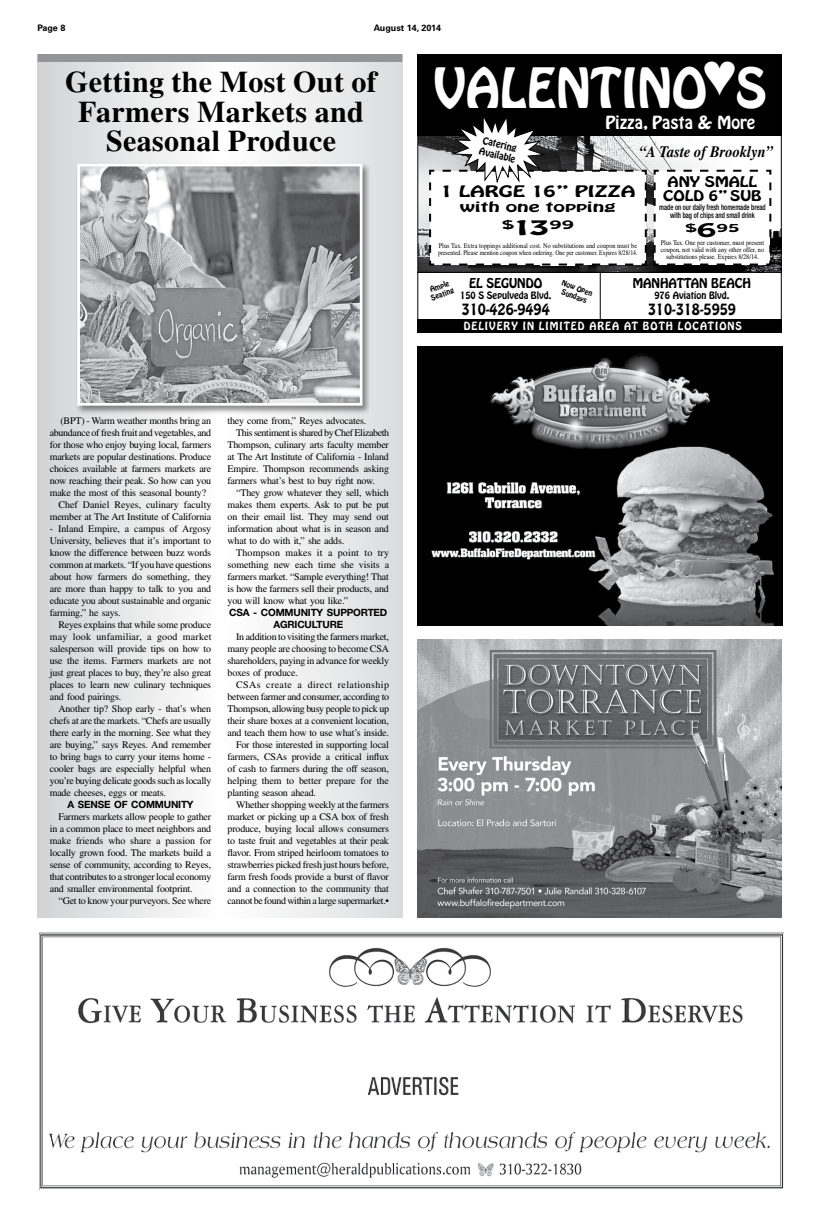
<style>
.page{position:relative;width:819px;height:1224px;background:#fff}
.page>*{position:absolute;margin:0;border:0;box-sizing:border-box;transform-origin:0 0}
.t1{font:48.9px "Hobo Std";color:#fff}
.t2{font:700 30px/29px "Times LT Std";letter-spacing:.01em;color:#000;text-align:center}
.t3{font:italic 700 16px "Times LT Std";color:#000;scale:.89 1}
.t4{font:16px "Hobo Std";color:#fff}
.t5{font:14px "Hobo Std";color:#000}
.t6{font:14px "Hobo Std";color:#000;scale:1.5 1}
.t7{font:13px/14px "Hobo Std";color:#000;text-align:center;scale:1.22 1}
.t8{font:12.3px "Hobo Std";color:#000;scale:1.7 1}
.t9{font:12px "Hobo Std";color:#000}
.t10{font:10.5px "Hobo Std";color:#000;scale:2 1}
.t11{font:10px/12px "Times LT Std";letter-spacing:-.02em;color:#000;text-align:justify}
.t12{font:700 10px/12px "Helvetica Neue LT Std";letter-spacing:-.02em;color:#000}
.t13{font:10px "Hobo Std";letter-spacing:.1em;color:#fff}
.t14{font:10px "Times LT Std";letter-spacing:-.04em;color:#000}
.t15{font:10px "Times LT Std";color:#000}
.t16{font:10px "Times LT Std";letter-spacing:.035em;color:#000}
.t17{font:10px "Times LT Std";letter-spacing:.015em;color:#000}
.t18{font:9.9px "Hobo Std";color:#000;scale:2 1}
.t19{font:9px/10.8px "Hobo Std";color:#000}
.t20{font:700 9px "Univers LT Std";color:#000}
.t21{font:500 condensed 8px/8px "Helvetica Neue LT Std";color:#000;text-align:center;scale:.83 1}
.t22{font:7px/7.5px "Times LT Std";color:#000;scale:.88 1}
.t23{font:7px/7px "Times LT Std";color:#000;text-align:center;scale:.89 1}
.t24{font:7px "Hobo Std";color:#000}
.s1{font-size:17px}
.s2{font-size:18px}
</style>
<div class="page">
<svg style="left:37px;top:54px;width:365px;height:864px"></svg>
<div style="left:38px;top:54px;width:364px;height:8px;background:#939598"></div>
<div style="left:75px;top:162px;width:297px;height:253px;background:#000;opacity:.45"></div>
<img style="left:81px;top:168px;width:277px;height:234px">
<div style="left:77px;top:164px;width:285px;height:242px;border:3px solid #fff"></div>
<img style="left:418px;top:346px;width:364px;height:280px">
<img style="left:417px;top:639px;width:365px;height:279px">
<img style="left:419px;top:136px;width:361px;height:136px">
<div style="left:417px;top:319px;width:365px;height:14px;background:#000"></div>
<hr style="left:600px;top:273px;width:1px;height:47px;background:#000">
<hr style="left:417px;top:272px;width:365px;height:1px;background:#000">
<div style="left:417px;top:54px;width:365px;height:82px;background:#000"></div>
<svg style="left:428px;top:117px;width:344px;height:150px"></svg>
<img style="left:39px;top:932px;width:745px;height:257px">
<p class="t20" style="left:37px;top:23px;width:29px">Page 8</p>
<p class="t20" style="left:374px;top:23px;width:69px">August 14, 2014</p>
<h2 class="t2" style="left:65px;top:67px;width:313px">Getting the Most Out of<br>Farmers Markets and<br>Seasonal Produce</h2>
<p class="t11" style="left:60px;top:415px;width:152px">(BPT) - Warm weather months bring an</p>
<p class="t11" style="left:50px;top:427px;width:163px">abundance of fresh fruit and vegetables, and</p>
<p class="t11" style="left:50px;top:439px;width:163px">for those who enjoy buying local, farmers</p>
<p class="t11" style="left:50px;top:451px;width:163px">markets are popular destinations. Produce</p>
<p class="t11" style="left:50px;top:463px;width:163px">choices available at farmers markets are</p>
<p class="t11" style="left:50px;top:475px;width:163px">now reaching their peak. So how can you</p>
<p class="t11" style="left:50px;top:487px;width:158px">make the most of this seasonal bounty?</p>
<p class="t15" style="left:58px;top:499px;width:154px">Chef Daniel Reyes, culinary faculty</p>
<p class="t11" style="left:50px;top:511px;width:163px">member at The Art Institute of California</p>
<p class="t11" style="left:50px;top:523px;width:163px">- Inland Empire, a campus of Argosy University, believes that it’s important to know the difference between buzz words common at markets. “If you have questions about how farmers do something, they are more than happy to talk to you and educate you about sustainable and organic farming,” he says.</p>
<p class="t11" style="left:50px;top:619px;width:163px;text-indent:9px">Reyes explains that while some produce may look unfamiliar, a good market salesperson will provide tips on how to use the items. Farmers markets are not just great places to buy, they’re also great places to learn new culinary techniques and food pairings.</p>
<p class="t11" style="left:50px;top:703px;width:163px;text-indent:9px">Another tip? Shop early - that’s when chefs at are the markets. “Chefs are usually there early in the morning. See what they are buying,” says Reyes. And remember to bring bags to carry your items home - cooler bags are especially helpful when you’re buying delicate goods such as locally made cheeses, eggs or meats.</p>
<p class="t12" style="left:68px;top:798px;width:128px">A SENSE OF COMM UNITY</p>
<p class="t11" style="left:50px;top:811px;width:163px;text-indent:9px">Farmers markets allow people to gather in a common place to meet neighbors and make friends who share a passion for locally grown food. The markets build a sense of community, according to Reyes, that contributes to a stronger local economy and smaller environmental footprint.</p>
<p class="t11" style="left:58px;top:895px;width:154px">“Get to know your purveyors. See where</p>
<p class="t11" style="left:228px;top:415px;width:140px">they come from,” Reyes advocates.</p>
<p class="t14" style="left:236px;top:427px;width:155px">This sentiment is shared by Chef Elizabeth</p>
<p class="t11" style="left:228px;top:439px;width:163px">Thompson, culinary arts faculty member</p>
<p class="t11" style="left:228px;top:451px;width:163px">at The Art Institute of California - Inland</p>
<p class="t11" style="left:228px;top:463px;width:163px">Empire. Thompson recommends asking</p>
<p class="t11" style="left:228px;top:475px;width:149px">farmers what’s best to buy right now.</p>
<p class="t11" style="left:236px;top:487px;width:154px">“They grow whatever they sell, which</p>
<p class="t11" style="left:228px;top:499px;width:163px">makes them experts. Ask to put be put</p>
<p class="t11" style="left:228px;top:511px;width:163px">on their email list. They may send out</p>
<p class="t11" style="left:228px;top:523px;width:163px">information about what is in season and</p>
<p class="t11" style="left:228px;top:535px;width:118px">what to do with it,” she adds.</p>
<p class="t17" style="left:236px;top:547px;width:154px">Thompson makes it a point to try</p>
<p class="t11" style="left:228px;top:559px;width:163px">something new each time she visits a</p>
<p class="t11" style="left:228px;top:571px;width:163px">farmers market. “Sample everything! That</p>
<p class="t11" style="left:228px;top:583px;width:163px">is how the farmers sell their products, and</p>
<p class="t11" style="left:228px;top:595px;width:122px">you will know what you like.”</p>
<p class="t12" style="left:274px;top:606px;width:115px;text-indent:-44px">CSA - COMM UNITY SUPPORTED<br>AGRICULTURE</p>
<p class="t11" style="left:228px;top:631px;width:163px;text-indent:9px">In addition to visiting the farmers market, many people are choosing to become CSA shareholders, paying in advance for weekly boxes of produce.</p>
<p class="t16" style="left:236px;top:679px;width:154px">CSAs create a direct relationship</p>
<p class="t11" style="left:228px;top:691px;width:163px">between farmer and consumer, according to</p>
<p class="t11" style="left:228px;top:703px;width:163px">Thompson, allowing busy people to pick up</p>
<p class="t11" style="left:228px;top:715px;width:163px">their share boxes at a convenient location,</p>
<p class="t11" style="left:228px;top:727px;width:163px">and teach them how to use what’s inside.</p>
<p class="t11" style="left:236px;top:739px;width:154px">For those interested in supporting local</p>
<p class="t11" style="left:228px;top:751px;width:163px">farmers, CSAs provide a critical influx</p>
<p class="t11" style="left:228px;top:763px;width:163px">of cash to farmers during the off season,</p>
<p class="t11" style="left:228px;top:775px;width:163px">helping them to better prepare for the</p>
<p class="t11" style="left:228px;top:787px;width:90px">planting season ahead.</p>
<p class="t11" style="left:236px;top:799px;width:154px">Whether shopping weekly at the farmers</p>
<p class="t11" style="left:228px;top:811px;width:163px">market or picking up a CSA box of fresh</p>
<p class="t11" style="left:228px;top:823px;width:163px">produce, buying local allows consumers</p>
<p class="t11" style="left:228px;top:835px;width:163px">to taste fruit and vegetables at their peak</p>
<p class="t11" style="left:228px;top:847px;width:163px">flavor. From striped heirloom tomatoes to</p>
<p class="t11" style="left:228px;top:859px;width:163px">strawberries picked fresh just hours before,</p>
<p class="t11" style="left:228px;top:871px;width:163px">farm fresh foods provide a burst of flavor</p>
<p class="t11" style="left:228px;top:883px;width:163px">and a connection to the community that</p>
<p class="t11" style="left:228px;top:895px;width:163px">cannot be found within a large supermarket.•</p>
<h1 class="t1" style="left:434px;top:54px;width:334px">VALENTINO S</h1>
<h3 class="t4" style="left:606px;top:111px;width:151px">Pizza, Pasta &amp; More</h3>
<p class="t19" style="left:483px;top:135px;width:39px;rotate:13deg">Catering<br>Available</p>
<h3 class="t7" style="left:663px;top:175px;width:82px">ANY SMALL<br>COLD 6” SUB</h3>
<p class="t21" style="left:659px;top:203px;width:130px">made on our daily fresh homemade bread with bag of chips and small drink</p>
<p class="t18" style="left:685px;top:221px;width:29px">$<span class="s1">6</span>95</p>
<p class="t23" style="left:661px;top:239px;width:118px">Plus Tax. One per customer, must present coupon, not valid with any other offer, no substitutions please. Expires 8/28/14.</p>
<h3 class="t3" style="left:639px;top:142px;width:152px">“A Taste of Brooklyn”</h3>
<h3 class="t6" style="left:440px;top:182px;width:131px">1 LARGE 16” PIZZA</h3>
<p class="t8" style="left:460px;top:199px;width:93px">with one topping</p>
<p class="t10" style="left:502px;top:218px;width:37px">$<span class="s2">13</span>99</p>
<p class="t22" style="left:438px;top:242px;width:228px">Plus Tax. Extra toppings additional cost. No substitutions and coupon must be presented. Please mention coupon when ordering. One per customer. Expires 8/28/14.</p>
<p class="t9" style="left:469px;top:275px;width:75px">EL SEGUNDO</p>
<p class="t19" style="left:460px;top:290px;width:93px">150 S Sepulveda Blvd.</p>
<h3 class="t5" style="left:462px;top:300px;width:90px">310-426-9494</h3>
<p class="t24" style="left:429px;top:285px;width:21px;rotate:-20deg">Ample</p>
<p class="t24" style="left:430px;top:294px;width:25px;rotate:-20deg">Seating</p>
<p class="t24" style="left:564px;top:278px;width:34px;rotate:20deg">Now Open</p>
<p class="t24" style="left:563px;top:287px;width:28px;rotate:20deg">Sundays</p>
<p class="t9" style="left:633px;top:275px;width:120px">MANHATTAN BEACH</p>
<p class="t19" style="left:654px;top:290px;width:76px">976 Aviation Blvd.</p>
<h3 class="t5" style="left:648px;top:300px;width:90px">310-318-5959</h3>
<p class="t13" style="left:464px;top:319px;width:280px">DELIVERY IN LIMITED AREA AT BOTH LOCATIONS</p>
</div>
